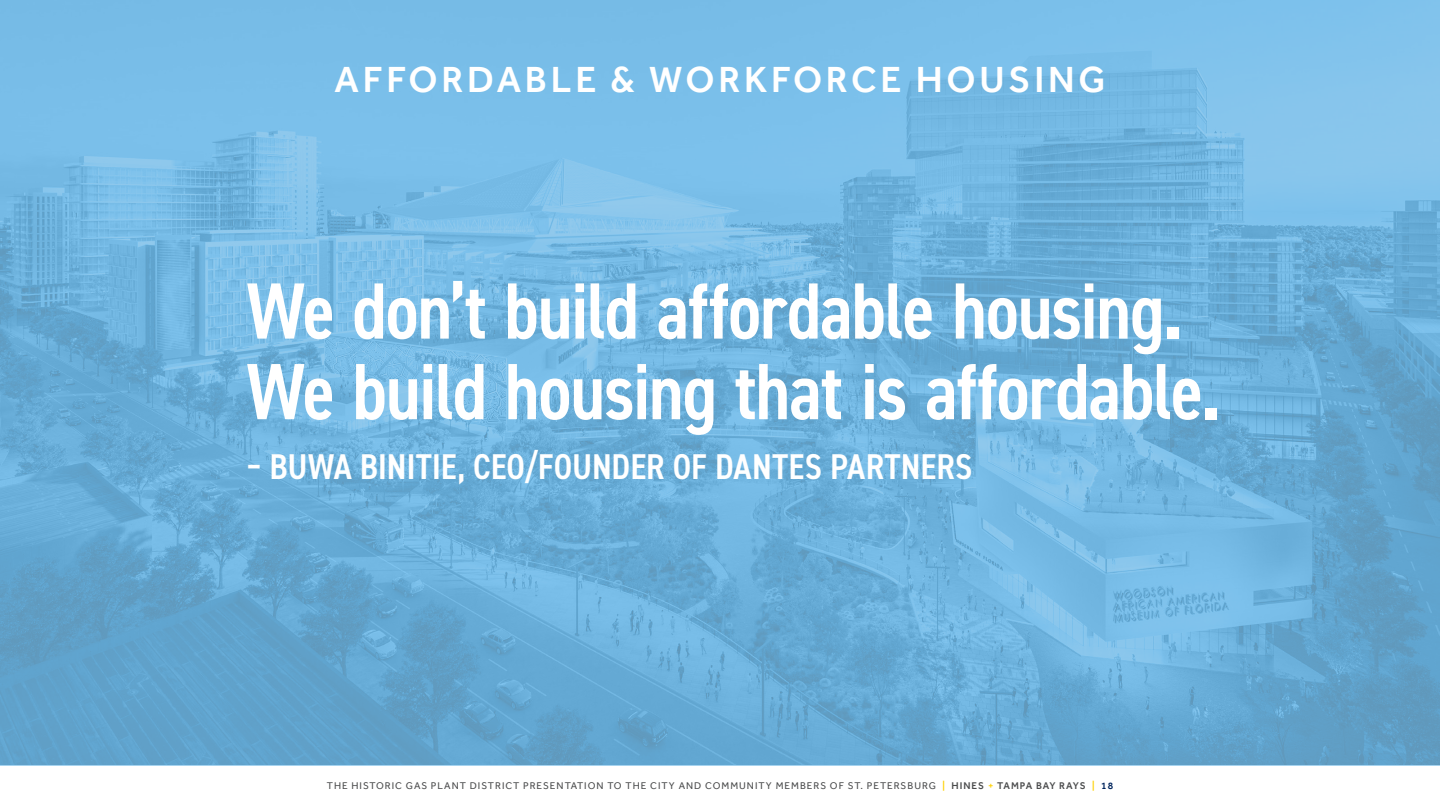
<style>
.page{position:relative;width:1440px;height:810px;background:#fff}
.page>*{position:absolute;margin:0;border:0;box-sizing:border-box;transform-origin:0 0}
.t1{font:600 condensed 80px/80.6px "DIN2014";letter-spacing:-.02em;color:#fff}
.t2{font:500 37.38px "Effra";letter-spacing:.1em;color:#fff}
.t3{font:600 condensed 35.88px "DIN2014";color:#fff}
.t4{font:10px "Effra";letter-spacing:.1em;color:#4b4c4d}
.s1{font-weight:500;color:#fed105}
.s2{font-weight:500}
.s3{font-weight:500;color:#00255d}
</style>
<div class="page">
<hr style="left:0;top:765px;width:1440px;height:1px;background:#78bde8">
<img style="left:0;top:0;width:1440px;height:765px">
<p class="t2" style="left:335px;top:58px;width:772px">AFFORDABLE &amp; WORKFORCE HOUSING</p>
<p class="t1" style="left:247px;top:269px;width:975px">We don’t build affordable housing.<br>We build housing that is affordable.</p>
<p class="t3" style="left:247px;top:443px;width:727px">– BUWA BINITIE, CEO/FOUNDER OF DANTES PARTNERS</p>
<p class="t4" style="left:327px;top:780px;width:788px">THE HISTORIC GAS PLANT DISTRICT PRESENTATION TO THE CITY AND COMMUNITY MEMBERS OF ST. PETERSBURG <span class="s1">|</span> <span class="s2">HINES</span> <span class="s1">+</span> <span class="s2">TAMPA BAY RAYS</span> <span class="s1">|</span> <span class="s3">18</span></p>
</div>
